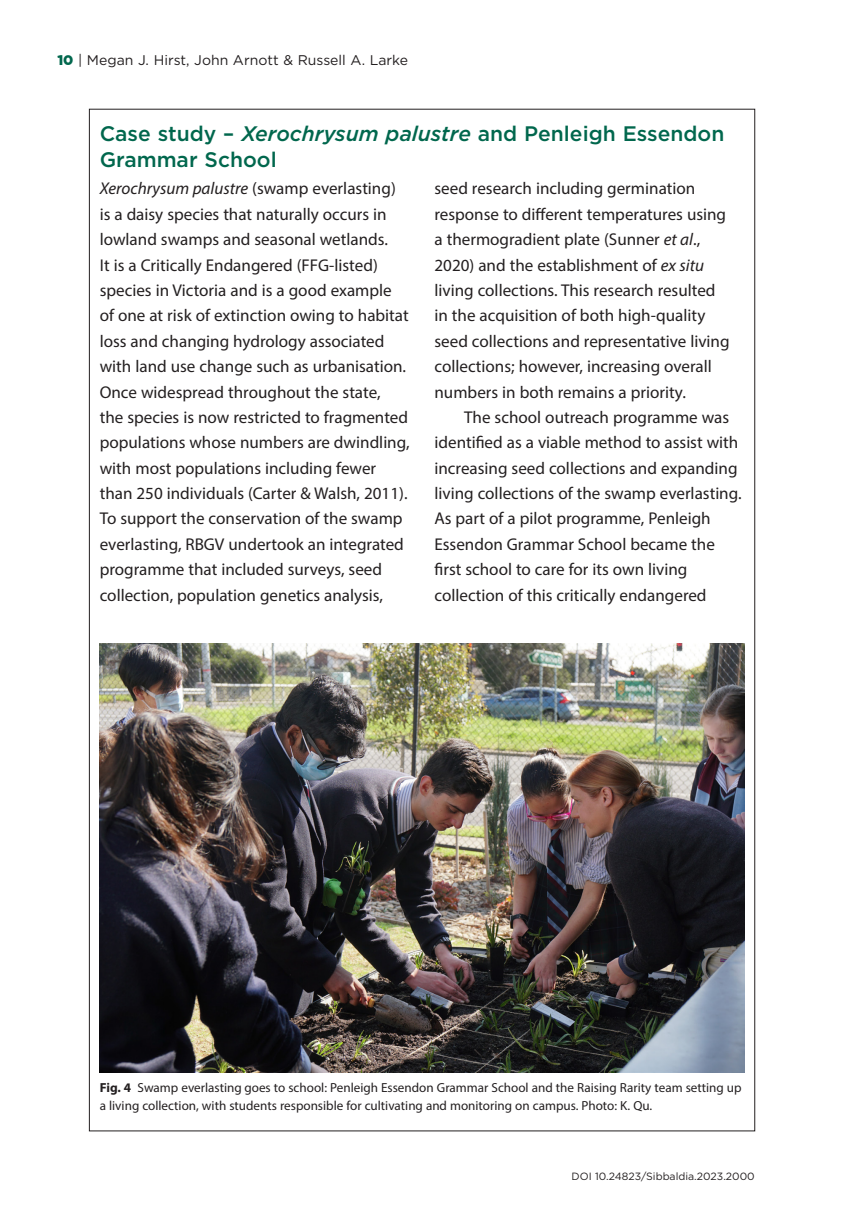
<style>
.page{position:relative;width:864px;height:1226px;background:#fff}
.page>*{position:absolute;margin:0;border:0;box-sizing:border-box;transform-origin:0 0}
.a_head{font:500 21px/25.2px "Gotham";color:#01674d}
.text{font:17.15px/25.4px "Myriad Pro";color:#231f20}
.text_indent{font:17.15px/25.4px "Myriad Pro";color:#231f20}
.t1{font:14px "Gotham";color:#231f20}
.captions{font:13.12px/17.5px "Myriad Pro";color:#231f20}
.t2{font:10.5px "Gotham";color:#231f20}
.s1{font-weight:900;color:#01674d}
.s2{font-style:italic}
.s3{font-weight:700}
</style>
<div class="page">
<img style="left:100px;top:643px;width:644px;height:429px">
<p class="t1" style="left:57px;top:51px;width:352px"><span class="s1">10</span> | Megan J. Hirst, John Arnott &amp; Russell A. Larke</p>
<p class="a_head" style="left:100px;top:121px;width:626px">Case study – <span class="s2">Xerochrysum palustre</span> and Penleigh Essendon<br>Grammar School</p>
<p class="text" style="left:100px;top:176px;width:311px"><span class="s2">Xerochrysum palustre</span> (swamp everlasting) is a daisy species that naturally occurs in lowland swamps and seasonal wetlands.<br>It is a Critically Endangered (FFG-listed) species in Victoria and is a good example of one at risk of extinction owing to habitat loss and changing hydrology associated with land use change such as urbanisation.<br>Once widespread throughout the state,<br>the species is now restricted to fragmented populations whose numbers are dwindling, with most populations including fewer than 250 individuals (Carter &amp; Walsh, 2011).<br>To support the conservation of the swamp everlasting, RBGV undertook an integrated programme that included surveys, seed collection, population genetics analysis,</p>
<p class="text" style="left:434px;top:176px;width:296px">seed research including germination response to different temperatures using a thermogradient plate (Sunner <span class="s2">et al</span>., 2020) and the establishment of <span class="s2">ex situ </span>living collections. This research resulted in the acquisition of both high-quality seed collections and representative living collections; however, increasing overall numbers in both remains a priority.</p>
<p class="text_indent" style="left:434px;top:404px;width:308px;text-indent:30px">The school outreach programme was identified as a viable method to assist with increasing seed collections and expanding living collections of the swamp everlasting.<br>As part of a pilot programme, Penleigh Essendon Grammar School became the first school to care for its own living collection of this critically endangered</p>
<p class="captions" style="left:100px;top:1078px;width:643px"><span class="s3">Fig. 4</span> Swamp everlasting goes to school: Penleigh Essendon Grammar School and the Raising Rarity team setting up a living collection, with students responsible for cultivating and monitoring on campus. Photo: K. Qu.</p>
<p class="t2" style="left:571px;top:1169px;width:185px">DOI 10.24823/Sibbaldia.2023.2000</p>
</div>
